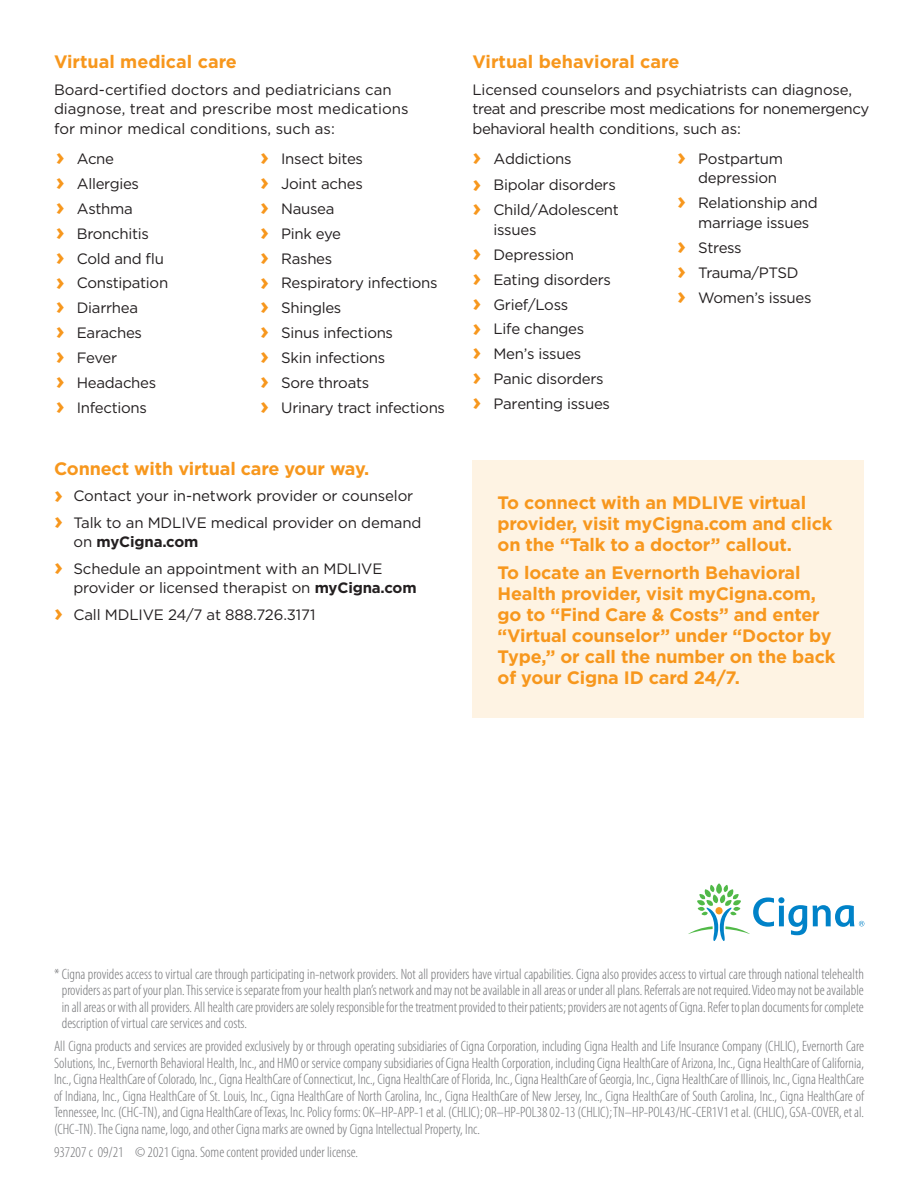
<style>
.page{position:relative;width:918px;height:1188px;background:#fff}
.page>*{position:absolute;margin:0;border:0;box-sizing:border-box;transform-origin:0 0}
.Body_copy__book_9_5{font:700 18px/21px "Gotham";letter-spacing:-.01em;color:#f7971d}
.Subhead_body_bold_12{font:700 18px "Gotham";letter-spacing:-.01em;color:#f7971d}
.Legal_copy_Cat{font:300 condensed 15px/16.5px "Myriad Pro";color:#717275;text-align:justify}
.Bullet_copy_book_9_5{font:15px/19.5px "Gotham";letter-spacing:-.02em;color:#231f20}
.Body_copy__book_9_5-2{font:15px/19.5px "Gotham";letter-spacing:-.01em;color:#231f20}
.Subhead_body_bold_12-2{font:15px "Gotham";letter-spacing:-.02em;color:#231f20}
.s1{font-weight:700;font-size:24px;color:#f7971d}
.s2{font-weight:700}
</style>
<div class="page">
<svg style="left:688px;top:883px;width:176px;height:58px"></svg>
<div style="left:472px;top:460px;width:392px;height:258px;background:#fef3e3"></div>
<p class="Body_copy__book_9_5" style="left:54px;top:51px;width:184px">Virtual medical care</p>
<p class="Body_copy__book_9_5-2" style="left:54px;top:79px;width:356px">Board-certified doctors and pediatricians can diagnose, treat and prescribe most medications for minor medical conditions, such as:</p>
<p class="Bullet_copy_book_9_5" style="left:56px;top:149px;width:60px"><span class="s1">›</span> Acne</p>
<p class="Bullet_copy_book_9_5" style="left:56px;top:173px;width:85px"><span class="s1">›</span> Allergies</p>
<p class="Bullet_copy_book_9_5" style="left:56px;top:198px;width:78px"><span class="s1">›</span> Asthma</p>
<p class="Bullet_copy_book_9_5" style="left:56px;top:223px;width:95px"><span class="s1">›</span> Bronchitis</p>
<p class="Bullet_copy_book_9_5" style="left:56px;top:248px;width:110px"><span class="s1">›</span> Cold and flu</p>
<p class="Bullet_copy_book_9_5" style="left:56px;top:273px;width:114px"><span class="s1">›</span> Constipation</p>
<p class="Bullet_copy_book_9_5" style="left:56px;top:298px;width:84px"><span class="s1">›</span> Diarrhea</p>
<p class="Bullet_copy_book_9_5" style="left:56px;top:323px;width:88px"><span class="s1">›</span> Earaches</p>
<p class="Bullet_copy_book_9_5" style="left:56px;top:348px;width:63px"><span class="s1">›</span> Fever</p>
<p class="Bullet_copy_book_9_5" style="left:56px;top:373px;width:102px"><span class="s1">›</span> Headaches</p>
<p class="Bullet_copy_book_9_5" style="left:56px;top:398px;width:93px"><span class="s1">›</span> Infections</p>
<p class="Bullet_copy_book_9_5" style="left:260px;top:149px;width:104px"><span class="s1">›</span> Insect bites</p>
<p class="Bullet_copy_book_9_5" style="left:260px;top:173px;width:104px"><span class="s1">›</span> Joint aches</p>
<p class="Bullet_copy_book_9_5" style="left:260px;top:198px;width:76px"><span class="s1">›</span> Nausea</p>
<p class="Bullet_copy_book_9_5" style="left:260px;top:223px;width:82px"><span class="s1">›</span> Pink eye</p>
<p class="Bullet_copy_book_9_5" style="left:260px;top:248px;width:74px"><span class="s1">›</span> Rashes</p>
<p class="Bullet_copy_book_9_5" style="left:260px;top:273px;width:179px"><span class="s1">›</span> Respiratory infections</p>
<p class="Bullet_copy_book_9_5" style="left:260px;top:298px;width:83px"><span class="s1">›</span> Shingles</p>
<p class="Bullet_copy_book_9_5" style="left:260px;top:323px;width:134px"><span class="s1">›</span> Sinus infections</p>
<p class="Bullet_copy_book_9_5" style="left:260px;top:348px;width:127px"><span class="s1">›</span> Skin infections</p>
<p class="Bullet_copy_book_9_5" style="left:260px;top:373px;width:110px"><span class="s1">›</span> Sore throats</p>
<p class="Bullet_copy_book_9_5" style="left:260px;top:398px;width:186px"><span class="s1">›</span> Urinary tract infections</p>
<p class="Subhead_body_bold_12" style="left:54px;top:457px;width:317px">Connect with virtual care your way.</p>
<p class="Body_copy__book_9_5-2" style="left:54px;top:486px;width:361px"><span class="s1">›</span> Contact your in-network provider or counselor</p>
<p class="Body_copy__book_9_5-2" style="left:74px;top:513px;width:349px;text-indent:-20px"><span class="s1">›</span> Talk to an MDLIVE medical provider on demand on <span class="s2">myCigna.com</span></p>
<p class="Body_copy__book_9_5-2" style="left:74px;top:559px;width:345px;text-indent:-20px"><span class="s1">›</span> Schedule an appointment with an MDLIVE provider or licensed therapist on <span class="s2">myCigna.com</span></p>
<p class="Body_copy__book_9_5-2" style="left:54px;top:605px;width:263px"><span class="s1">›</span> Call MDLIVE 24/7 at 888.726.3171</p>
<p class="Body_copy__book_9_5" style="left:472px;top:51px;width:208px">Virtual behavioral care</p>
<p class="Body_copy__book_9_5-2" style="left:472px;top:79px;width:398px">Licensed counselors and psychiatrists can diagnose, treat and prescribe most medications for nonemergency behavioral health conditions, such as:</p>
<p class="Subhead_body_bold_12-2" style="left:472px;top:149px;width:100px"><span class="s1">›</span> Addictions</p>
<p class="Bullet_copy_book_9_5" style="left:472px;top:175px;width:145px"><span class="s1">›</span> Bipolar disorders</p>
<p class="Bullet_copy_book_9_5" style="left:494px;top:200px;width:127px;text-indent:-21px"><span class="s1">›</span> Child/Adolescent issues</p>
<p class="Bullet_copy_book_9_5" style="left:472px;top:244px;width:103px"><span class="s1">›</span> Depression</p>
<p class="Bullet_copy_book_9_5" style="left:472px;top:269px;width:140px"><span class="s1">›</span> Eating disorders</p>
<p class="Bullet_copy_book_9_5" style="left:472px;top:294px;width:97px"><span class="s1">›</span> Grief/Loss</p>
<p class="Bullet_copy_book_9_5" style="left:472px;top:319px;width:113px"><span class="s1">›</span> Life changes</p>
<p class="Bullet_copy_book_9_5" style="left:472px;top:344px;width:110px"><span class="s1">›</span> Men’s issues</p>
<p class="Bullet_copy_book_9_5" style="left:472px;top:369px;width:133px"><span class="s1">›</span> Panic disorders</p>
<p class="Bullet_copy_book_9_5" style="left:472px;top:394px;width:139px"><span class="s1">›</span> Parenting issues</p>
<p class="Bullet_copy_book_9_5" style="left:698px;top:149px;width:86px;text-indent:-21px"><span class="s1">›</span> Postpartum depression</p>
<p class="Bullet_copy_book_9_5" style="left:698px;top:193px;width:121px;text-indent:-21px"><span class="s1">›</span> Relationship and marriage issues</p>
<p class="Bullet_copy_book_9_5" style="left:677px;top:237px;width:66px"><span class="s1">›</span> Stress</p>
<p class="Bullet_copy_book_9_5" style="left:677px;top:262px;width:123px"><span class="s1">›</span> Trauma/PTSD</p>
<p class="Bullet_copy_book_9_5" style="left:677px;top:287px;width:136px"><span class="s1">›</span> Women’s issues</p>
<p class="Body_copy__book_9_5" style="left:498px;top:492px;width:336px">To connect with an MDLIVE virtual provider, visit myCigna.com and click on the “Talk to a doctor” callout.</p>
<p class="Body_copy__book_9_5" style="left:498px;top:562px;width:339px">To locate an Evernorth Behavioral Health provider, visit myCigna.com, go to “Find Care &amp; Costs” and enter “Virtual counselor” under “Doctor by Type,” or call the number on the back of your Cigna ID card 24/7.</p>
<p class="Legal_copy_Cat" style="left:62px;top:966px;width:804px;text-indent:-8px">* Cigna provides access to virtual care through participating in-network providers. Not all providers have virtual capabilities. Cigna also provides access to virtual care through national telehealth providers as part of your plan. This service is separate from your health plan’s network and may not be available in all areas or under all plans. Referrals are not required. Video may not be available in all areas or with all providers. All health care providers are solely responsible for the treatment provided to their patients; providers are not agents of Cigna. Refer to plan documents for complete description of virtual care services and costs.</p>
<p class="Legal_copy_Cat" style="left:54px;top:1039px;width:812px">All Cigna products and services are provided exclusively by or through operating subsidiaries of Cigna Corporation, including Cigna Health and Life Insurance Company (CHLIC), Evernorth Care Solutions, Inc., Evernorth Behavioral Health, Inc., and HMO or service company subsidiaries of Cigna Health Corporation, including Cigna HealthCare of Arizona, Inc., Cigna HealthCare of California, Inc., Cigna HealthCare of Colorado, Inc., Cigna HealthCare of Connecticut, Inc., Cigna HealthCare of Florida, Inc., Cigna HealthCare of Georgia, Inc., Cigna HealthCare of Illinois, Inc., Cigna HealthCare of Indiana, Inc., Cigna HealthCare of St. Louis, Inc., Cigna HealthCare of North Carolina, Inc., Cigna HealthCare of New Jersey, Inc., Cigna HealthCare of South Carolina, Inc., Cigna HealthCare of Tennessee, Inc. (CHC-TN), and Cigna HealthCare of Texas, Inc. Policy forms: OK–HP-APP-1 et al. (CHLIC); OR–HP-POL38 02-13 (CHLIC); TN–HP-POL43/HC-CER1V1 et al. (CHLIC), GSA-COVER, et al. (CHC-TN). The Cigna name, logo, and other Cigna marks are owned by Cigna Intellectual Property, Inc.</p>
<p class="Legal_copy_Cat" style="left:54px;top:1144px;width:306px">937207 c 09/21 © 2021 Cigna. Some content provided under license.</p>
</div>
